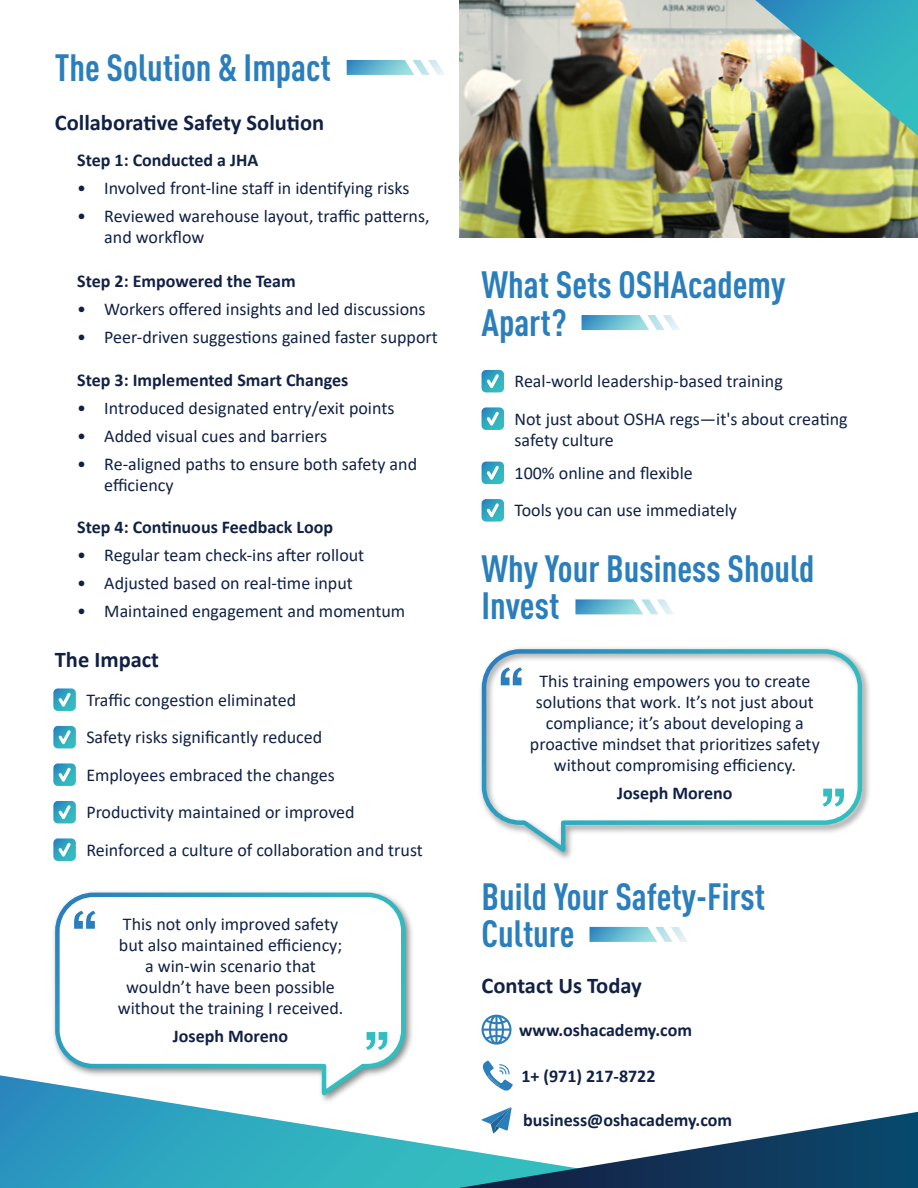
<style>
.page{position:relative;width:918px;height:1188px;background:#fff}
.page>*{position:absolute;margin:0;border:0;box-sizing:border-box;transform-origin:0 0}
.t1{font:700 condensed 37.5px/37.5px "DINOT";color:#2a7ebc}
.t2{font:700 22.5px "Calibri";color:#112146}
.t3{font:18px/21px "Calibri";color:#112146}
.t4{font:700 18px "Calibri";color:#112146}
</style>
<div class="page">
<svg style="left:0;top:1075px;width:459px;height:113px"></svg>
<svg style="left:482px;top:1060px;width:31px;height:31px"></svg>
<svg style="left:482px;top:1015px;width:30px;height:30px"></svg>
<svg style="left:53px;top:688px;width:23px;height:23px"></svg>
<svg style="left:53px;top:726px;width:23px;height:22px"></svg>
<svg style="left:53px;top:763px;width:23px;height:23px"></svg>
<svg style="left:53px;top:801px;width:23px;height:22px"></svg>
<svg style="left:53px;top:838px;width:23px;height:23px"></svg>
<svg style="left:482px;top:370px;width:22px;height:22px"></svg>
<svg style="left:482px;top:407px;width:22px;height:23px"></svg>
<svg style="left:482px;top:462px;width:22px;height:22px"></svg>
<svg style="left:482px;top:499px;width:22px;height:23px"></svg>
<img style="left:459px;top:0;width:459px;height:238px">
<svg style="left:347px;top:60px;width:98px;height:15px"></svg>
<svg style="left:582px;top:315px;width:98px;height:15px"></svg>
<svg style="left:590px;top:927px;width:98px;height:15px"></svg>
<svg style="left:575px;top:599px;width:98px;height:15px"></svg>
<svg style="left:459px;top:1107px;width:459px;height:81px"></svg>
<img style="left:755px;top:0;width:163px;height:136px">
<img style="left:563px;top:671px;width:306px;height:188px">
<svg style="left:480px;top:648px;width:384px;height:210px"></svg>
<svg style="left:501px;top:667px;width:21px;height:18px"></svg>
<svg style="left:822px;top:789px;width:22px;height:18px"></svg>
<img style="left:49px;top:916px;width:369px;height:192px">
<svg style="left:53px;top:891px;width:355px;height:211px"></svg>
<svg style="left:74px;top:911px;width:22px;height:18px"></svg>
<svg style="left:366px;top:1032px;width:21px;height:18px"></svg>
<h1 class="t1" style="left:55px;top:48px;width:278px">The Solution &amp; Impact</h1>
<p class="t2" style="left:55px;top:107px;width:271px">Collaborative Safety Solution</p>
<p class="t4" style="left:77px;top:147px;width:183px">Step 1: Conducted a JHA</p>
<p class="t3" style="left:77px;top:177px;width:334px">• Involved front-line staff in identifying risks</p>
<p class="t3" style="left:104px;top:205px;width:327px;text-indent:-27px">• Reviewed warehouse layout, traffic patterns, and workflow</p>
<p class="t4" style="left:77px;top:268px;width:220px">Step 2: Empowered the Team</p>
<p class="t3" style="left:77px;top:298px;width:350px">• Workers offered insights and led discussions</p>
<p class="t3" style="left:77px;top:326px;width:362px">• Peer-driven suggestions gained faster support</p>
<p class="t4" style="left:77px;top:367px;width:273px">Step 3: Implemented Smart Changes</p>
<p class="t3" style="left:77px;top:397px;width:319px">• Introduced designated entry/exit points</p>
<p class="t3" style="left:77px;top:425px;width:251px">• Added visual cues and barriers</p>
<p class="t3" style="left:104px;top:453px;width:314px;text-indent:-27px">• Re-aligned paths to ensure both safety and efficiency</p>
<p class="t4" style="left:77px;top:515px;width:257px">Step 4: Continuous Feedback Loop</p>
<p class="t3" style="left:77px;top:544px;width:289px">• Regular team check-ins after rollout</p>
<p class="t3" style="left:77px;top:572px;width:277px">• Adjusted based on real-time input</p>
<p class="t3" style="left:77px;top:600px;width:330px">• Maintained engagement and momentum</p>
<p class="t2" style="left:55px;top:643px;width:106px">The Impact</p>
<p class="t3" style="left:86px;top:681px;width:338px;line-height:37.5px">Traffic congestion eliminated<br>Safety risks significantly reduced<br>Employees embraced the changes Productivity maintained or improved Reinforced a culture of collaboration and trust</p>
<p class="t3" style="left:118px;top:913px;width:227px;text-align:center">This not only improved safety but also maintained efficiency; a win-win scenario that wouldn’t have been possible without the training I received.</p>
<p class="t4" style="left:173px;top:1023px;width:117px">Joseph Moreno</p>
<h1 class="t1" style="left:482px;top:266px;width:305px">What Sets OSHAcademy<br>Apart?</h1>
<p class="t3" style="left:515px;top:362px;width:335px;line-height:37.5px">Real-world leadership-based training<br>Not just about OSHA regs—it's about creating</p>
<p class="t3" style="left:515px;top:423px;width:180px;line-height:33.2px">safety culture<br>100% online and flexible</p>
<p class="t3" style="left:515px;top:499px;width:224px">Tools you can use immediately</p>
<h1 class="t1" style="left:482px;top:549px;width:335px">Why Your Business Should<br>Invest</h1>
<p class="t3" style="left:530px;top:670px;width:291px;text-align:center">This training empowers you to create solutions that work. It’s not just about compliance; it’s about developing a proactive mindset that prioritizes safety without compromising efficiency.</p>
<p class="t4" style="left:617px;top:780px;width:117px">Joseph Moreno</p>
<h1 class="t1" style="left:482px;top:877px;width:285px">Build Your Safety-First<br>Culture</h1>
<p class="t2" style="left:482px;top:970px;width:162px">Contact Us Today</p>
<p class="t4" style="left:519px;top:1017px;width:174px">www.oshacademy.com</p>
<p class="t4" style="left:521px;top:1063px;width:136px">1+ (971) 217-8722</p>
<p class="t4" style="left:523px;top:1108px;width:210px">business@oshacademy.com</p>
</div>
